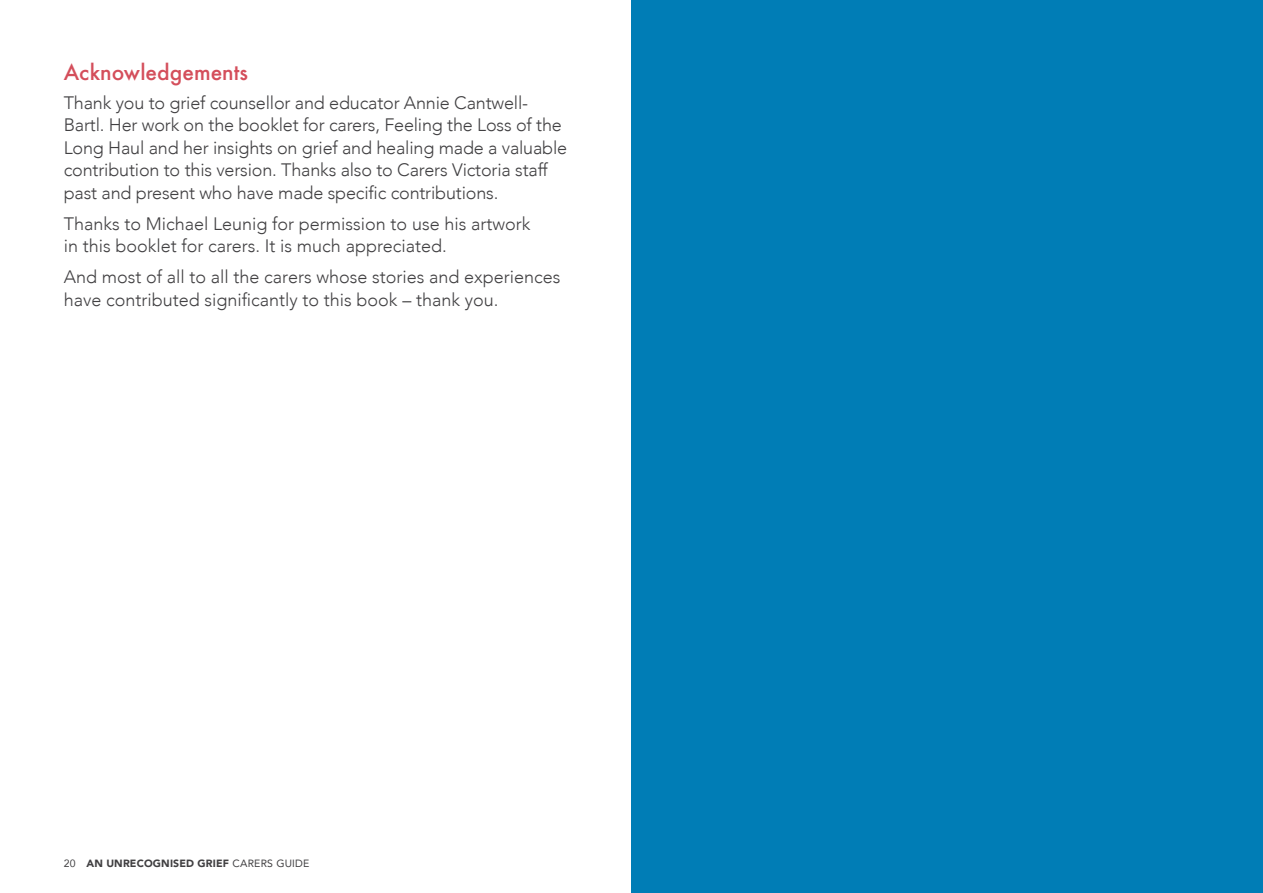
<style>
.page{position:relative;width:1263px;height:893px;background:#fff}
.page>*{position:absolute;margin:0;border:0;box-sizing:border-box;transform-origin:0 0}
.t1{font:500 21px "Futura";color:#d44e5b}
.t2{font:300 18px/22.5px "Avenir";letter-spacing:-.01em;color:#414042}
.t3{font:900 10.5px "Avenir";letter-spacing:.015em;color:#414042}
.s1{font-weight:400}
</style>
<div class="page">
<div style="left:631px;top:0;width:632px;height:893px;background:#007db6"></div>
<p class="t1" style="left:64px;top:57px;width:186px">Acknowledgements</p>
<p class="t2" style="left:64px;top:91px;width:505px">Thank you to grief counsellor and educator Annie Cantwell-Bartl. Her work on the booklet for carers, Feeling the Loss of the Long Haul and her insights on grief and healing made a valuable contribution to this version. Thanks also to Carers Victoria staff past and present who have made specific contributions.</p>
<p class="t2" style="left:64px;top:212px;width:468px">Thanks to Michael Leunig for permission to use his artwork in this booklet for carers. It is much appreciated.</p>
<p class="t2" style="left:64px;top:266px;width:498px">And most of all to all the carers whose stories and experiences have contributed significantly to this book – thank you.</p>
<p class="t3" style="left:64px;top:855px;width:247px"><span class="s1">20</span> AN UNRECOGNISED GRIEF <span class="s1">CARERS GUIDE</span></p>
</div>
